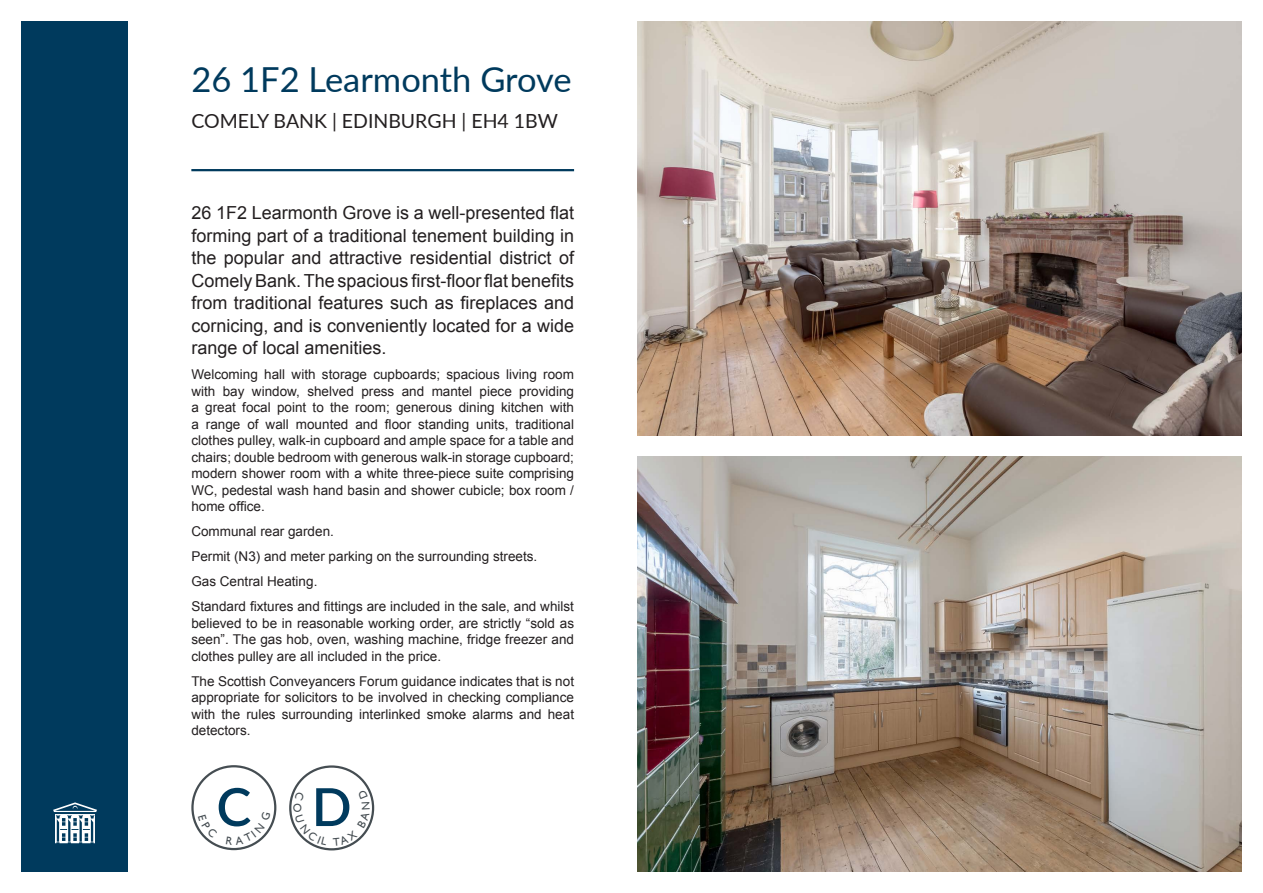
<style>
.page{position:relative;width:1263px;height:893px;background:#fff}
.page>*{position:absolute;margin:0;border:0;box-sizing:border-box;transform-origin:0 0}
.t1{font:600 52.5px "Lato";color:#003a5d}
.t2{font:34.5px "Lato";color:#003a5d}
.t3{font:19.5px "Lato";color:#231f20}
.t4{font:18px/22.5px "Arial";color:#231f20;text-align:justify}
.t5{font:13.5px/16.5px "Arial";color:#231f20;text-align:justify}
</style>
<div class="page">
<hr style="left:191px;top:169px;width:383px;height:2px;background:#003a5d">
<img style="left:638px;top:21px;width:604px;height:415px">
<div style="left:21px;top:21px;width:107px;height:851px;background:#003a5d"></div>
<svg style="left:53px;top:802px;width:44px;height:41px"></svg>
<img style="left:638px;top:457px;width:604px;height:414px">
<div style="left:289px;top:765px;width:85px;height:85px;border:2px solid #454d52;border-radius:50%"></div>
<div style="left:191px;top:765px;width:85px;height:85px;border:2px solid #454d52;border-radius:50%"></div>
<svg style="left:293px;top:792px;width:24px;height:53px"></svg>
<svg style="left:343px;top:789px;width:27px;height:57px"></svg>
<svg style="left:198px;top:826px;width:10px;height:12px"></svg>
<svg style="left:248px;top:824px;width:22px;height:21px"></svg>
<h2 class="t2" style="left:191px;top:54px;width:382px">26 1F2 Learmonth Grove</h2>
<h3 class="t3" style="left:191px;top:107px;width:368px">COMELY BANK | EDINBURGH | EH4 1BW</h3>
<p class="t4" style="left:191px;top:202px;width:384px">26 1F2 Learmonth Grove is a well-presented flat forming part of a traditional tenement building in the popular and attractive residential district of Comely Bank. The spacious first-floor flat benefits from traditional features such as fireplaces and cornicing, and is conveniently located for a wide range of local amenities.</p>
<p class="t5" style="left:191px;top:366px;width:384px">Welcoming hall with storage cupboards; spacious living room with bay window, shelved press and mantel piece providing a great focal point to the room; generous dining kitchen with a range of wall mounted and floor standing units, traditional clothes pulley, walk-in cupboard and ample space for a table and chairs; double bedroom with generous walk-in storage cupboard; modern shower room with a white three-piece suite comprising WC, pedestal wash hand basin and shower cubicle; box room / home office.</p>
<p class="t5" style="left:191px;top:519px;width:384px;line-height:25px;text-align:left">Communal rear garden.<br>Permit (N3) and meter parking on the surrounding streets.<br>Gas Central Heating.<br>Standard fixtures and fittings are included in the sale, and whilst</p>
<p class="t5" style="left:191px;top:615px;width:384px">believed to be in reasonable working order, are strictly “sold as seen”. The gas hob, oven, washing machine, fridge freezer and clothes pulley are all included in the price.</p>
<p class="t5" style="left:191px;top:673px;width:384px">The Scottish Conveyancers Forum guidance indicates that is not appropriate for solicitors to be involved in checking compliance with the rules surrounding interlinked smoke alarms and heat detectors.</p>
<h1 class="t1" style="left:216px;top:769px;width:36px">C</h1>
<h1 class="t1" style="left:312px;top:769px;width:41px">D</h1>
</div>
